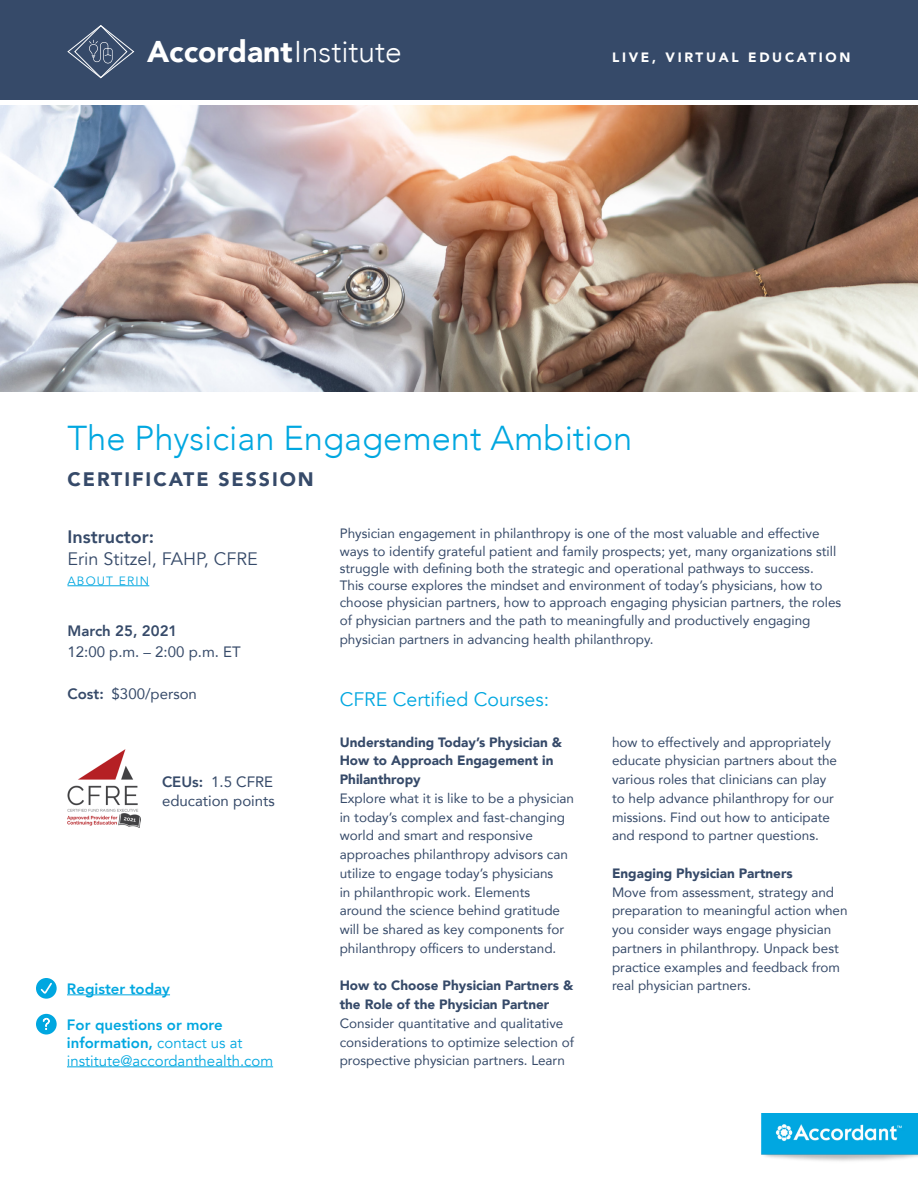
<style>
.page{position:relative;width:918px;height:1188px;background:#fff}
.page>*{position:absolute;margin:0;border:0;box-sizing:border-box;transform-origin:0 0}
.Section_Title{font:300 34.5px "Avenir";color:#00a7e0}
.Cover_Title{font:900 30px "Avenir";color:#fff}
.Course_Subtitle{font:19.5px "Avenir";color:#00a7e0}
.Section_Title-2{font:900 19.5px "Avenir";letter-spacing:.1em;color:#364a69}
.Course_Info{font:18px/22.5px "Avenir";color:#364a69}
.Standard_Body_Copy{font:15px/21px "Avenir";color:#364a69}
.Standard_Body_Copy-2{font:15px/18px "Avenir";color:#00a7e0}
.Standard_Body_Copy-3{font:800 15px "Avenir";color:#00a7e0}
.Standard_Body_Copy-4{font:13.5px/18.8px "Avenir";color:#364a69}
.Standard_Body_Copy-5{font:900 13.5px/18.8px "Avenir";color:#364a69}
.t1{font:900 13.5px "Avenir";letter-spacing:.2em;color:#fff}
.Course_Info-2{font:12px "Avenir";letter-spacing:.1em;color:#00a7e0}
.s1{font-weight:300}
.s2{font-weight:800}
</style>
<div class="page">
<img style="left:761px;top:1114px;width:157px;height:47px">
<hr style="left:68px;top:585px;width:81px;height:1px;background:#00a7e0">
<div style="left:0;top:0;width:918px;height:100px;background:#364a69"></div>
<svg style="left:67px;top:25px;width:68px;height:54px"></svg>
<img style="left:68px;top:750px;width:73px;height:78px">
<hr style="left:67px;top:994px;width:103px;height:1px;background:#00a7e0">
<hr style="left:67px;top:1066px;width:206px;height:1px;background:#00a7e0">
<div style="left:36px;top:1014px;width:21px;height:21px;background:#00a7e0;border-radius:50%"></div>
<svg style="left:42px;top:1017px;width:8px;height:18px"></svg>
<svg style="left:36px;top:978px;width:21px;height:21px"></svg>
<svg style="left:39px;top:981px;width:14px;height:14px"></svg>
<img style="left:0;top:105px;width:918px;height:286px">
<p class="Cover_Title" style="left:147px;top:26px;width:256px">Accordant<span class="s1">Institute</span></p>
<p class="t1" style="left:612px;top:46px;width:240px">LIVE, VIRTUAL EDUCATION</p>
<p class="Section_Title" style="left:68px;top:418px;width:566px">The Physician Engagement Ambition</p>
<p class="Section_Title-2" style="left:68px;top:463px;width:248px">CERTIFICATE SESSION</p>
<p class="Course_Info" style="left:68px;top:526px;width:192px"><span class="s2">Instructor:<br></span>Erin Stitzel, FAHP, CFRE</p>
<p class="Course_Info-2" style="left:68px;top:574px;width:83px">ABOUT ERIN</p>
<p class="Standard_Body_Copy" style="left:68px;top:620px;width:175px"><span class="s2">March 25, 2021<br></span>12:00 p.m. – 2:00 p.m. ET</p>
<p class="Standard_Body_Copy" style="left:68px;top:683px;width:131px"><span class="s2">Cost:</span> $300/person</p>
<p class="Standard_Body_Copy" style="left:162px;top:771px;width:114px;line-height:19.5px"><span class="s2">CEUs:</span> 1.5 CFRE education points</p>
<p class="Standard_Body_Copy-3" style="left:67px;top:977px;width:105px">Register today</p>
<p class="Standard_Body_Copy-2" style="left:67px;top:1016px;width:208px"><span class="s2">For questions or more information,</span> contact us at institute@accordanthealth.com</p>
<p class="Standard_Body_Copy-4" style="left:340px;top:525px;width:503px;line-height:17.2px">Physician engagement in philanthropy is one of the most valuable and effective ways to identify grateful patient and family prospects; yet, many organizations still struggle with defining both the strategic and operational pathways to success.<br>This course explores the mindset and environment of today’s physicians, how to choose physician partners, how to approach engaging physician partners, the roles of physician partners and the path to meaningfully and productively engaging</p>
<p class="Standard_Body_Copy-4" style="left:340px;top:630px;width:315px">physician partners in advancing health philanthropy.</p>
<p class="Course_Subtitle" style="left:340px;top:687px;width:211px">CFRE Certified Courses:</p>
<p class="Standard_Body_Copy-5" style="left:340px;top:732px;width:224px">Understanding Today’s Physician &amp;<br>How to Approach Engagement in<br>Philanthropy</p>
<p class="Standard_Body_Copy-4" style="left:340px;top:788px;width:236px">Explore what it is like to be a physician in today’s complex and fast-changing world and smart and responsive approaches philanthropy advisors can utilize to engage today’s physicians<br>in philanthropic work. Elements around the science behind gratitude will be shared as key components for philanthropy officers to understand.</p>
<p class="Standard_Body_Copy-5" style="left:340px;top:976px;width:235px">How to Choose Physician Partners &amp; the Role of the Physician Partner</p>
<p class="Standard_Body_Copy-4" style="left:340px;top:1013px;width:236px">Consider quantitative and qualitative considerations to optimize selection of prospective physician partners. Learn</p>
<p class="Standard_Body_Copy-4" style="left:612px;top:732px;width:227px">how to effectively and appropriately educate physician partners about the various roles that clinicians can play to help advance philanthropy for our missions. Find out how to anticipate and respond to partner questions.</p>
<p class="Standard_Body_Copy-5" style="left:612px;top:863px;width:182px">Engaging Physician Partners</p>
<p class="Standard_Body_Copy-4" style="left:612px;top:882px;width:237px">Move from assessment, strategy and preparation to meaningful action when you consider ways engage physician partners in philanthropy. Unpack best practice examples and feedback from real physician partners.</p>
</div>
